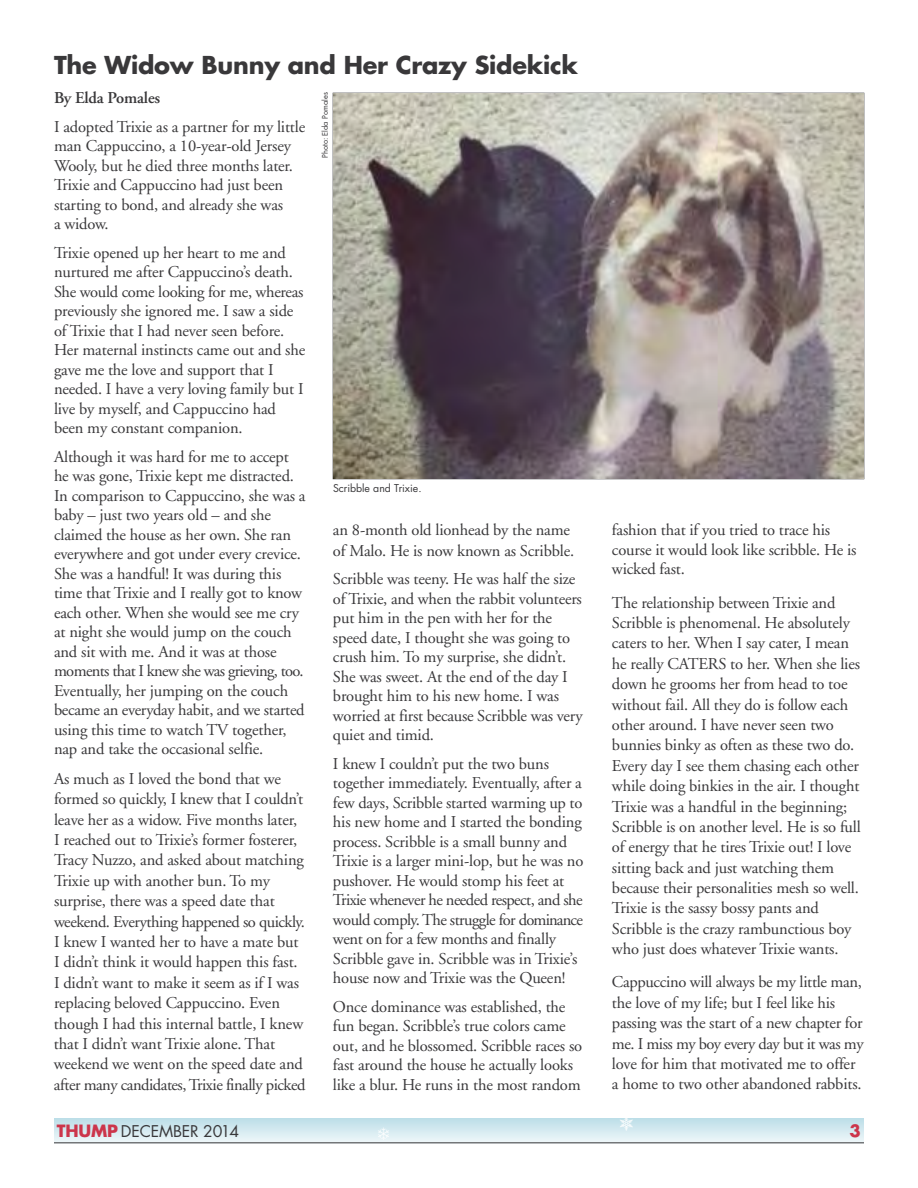
<style>
.page{position:relative;width:918px;height:1188px;background:#fff}
.page>*{position:absolute;margin:0;border:0;box-sizing:border-box;transform-origin:0 0}
.t1{font:700 24px "Futura";letter-spacing:-.01em;color:#39383a}
.t2{font:16.5px/19.5px "Adobe Garamond";letter-spacing:-.01em;color:#39383a}
.t3{font:600 16.5px "Adobe Garamond";letter-spacing:-.01em;color:#39383a}
.t4{font:700 16.5px "Futura";color:#cc354b}
.t5{font:15.75px "Futura";letter-spacing:-.01em;color:#39383a}
.t6{font:10.5px "Futura";color:#39383a}
.t7{font:7.5px "Futura";color:#39383a}
.s1{font-weight:700;font-size:16.5px;color:#cc354b}
</style>
<div class="page">
<svg style="left:54px;top:1118px;width:810px;height:24px;background:#d4e9f0"></svg>
<hr style="left:54px;top:1142px;width:810px;height:1px;background:#39383a">
<img style="left:333px;top:93px;width:531px;height:386px">
<svg style="left:620px;top:1118px;width:13px;height:13px"></svg>
<svg style="left:378px;top:1127px;width:11px;height:13px"></svg>
<h1 class="t1" style="left:54px;top:54px;width:525px">The Widow Bunny and Her Crazy Sidekick</h1>
<p class="t3" style="left:54px;top:92px;width:108px">By Elda Pomales</p>
<p class="t2" style="left:54px;top:118px;width:253px">I adopted Trixie as a partner for my little man Cappuccino, a 10-year-old Jersey<br>Wooly, but he died three months later.<br>Trixie and Cappuccino had just been starting to bond, and already she was<br>a widow.</p>
<p class="t2" style="left:54px;top:244px;width:253px">Trixie opened up her heart to me and nurtured me after Cappuccino’s death.<br>She would come looking for me, whereas previously she ignored me. I saw a side of Trixie that I had never seen before.<br>Her maternal instincts came out and she gave me the love and support that I needed. I have a very loving family but I live by myself, and Cappuccino had been my constant companion.</p>
<p class="t2" style="left:54px;top:448px;width:253px">Although it was hard for me to accept he was gone, Trixie kept me distracted.<br>In comparison to Cappuccino, she was a baby – just two years old – and she claimed the house as her own. She ran everywhere and got under every crevice.<br>She was a handful! It was during this time that Trixie and I really got to know each other. When she would see me cry at night she would jump on the couch and sit with me. And it was at those moments that I knew she was grieving, too.<br>Eventually, her jumping on the couch became an everyday habit, and we started using this time to watch TV together, nap and take the occasional selfie.</p>
<p class="t2" style="left:54px;top:770px;width:253px;line-height:20.4px">As much as I loved the bond that we formed so quickly, I knew that I couldn’t leave her as a widow. Five months later, I reached out to Trixie’s former fosterer, Tracy Nuzzo, and asked about matching Trixie up with another bun. To my surprise, there was a speed date that weekend. Everything happened so quickly.<br>I knew I wanted her to have a mate but I didn’t think it would happen this fast.<br>I didn’t want to make it seem as if I was replacing beloved Cappuccino. Even though I had this internal battle, I knew that I didn’t want Trixie alone. That weekend we went on the speed date and after many candidates, Trixie finally picked</p>
<p class="t7" style="left:322px;top:158px;width:67px;rotate:-90deg">Photo: Elda Pomales</p>
<p class="t6" style="left:333px;top:483px;width:90px">Scribble and Trixie.</p>
<p class="t2" style="left:333px;top:521px;width:243px;line-height:20.4px">an 8-month old lionhead by the name of Malo. He is now known as Scribble.</p>
<p class="t2" style="left:333px;top:571px;width:251px">Scribble was teeny. He was half the size of Trixie, and when the rabbit volunteers put him in the pen with her for the speed date, I thought she was going to crush him. To my surprise, she didn’t.<br>She was sweet. At the end of the day I brought him to his new home. I was worried at first because Scribble was very quiet and timid.</p>
<p class="t2" style="left:333px;top:755px;width:252px">I knew I couldn’t put the two buns together immediately. Eventually, after a few days, Scribble started warming up to his new home and I started the bonding process. Scribble is a small bunny and Trixie is a larger mini-lop, but he was no pushover. He would stomp his feet at Trixie whenever he needed respect, and she would comply. The struggle for dominance went on for a few months and finally Scribble gave in. Scribble was in Trixie’s house now and Trixie was the Queen!</p>
<p class="t2" style="left:333px;top:998px;width:251px">Once dominance was established, the fun began. Scribble’s true colors came out, and he blossomed. Scribble races so fast around the house he actually looks like a blur. He runs in the most random</p>
<p class="t2" style="left:612px;top:522px;width:246px">fashion that if you tried to trace his course it would look like scribble. He is wicked fast.</p>
<p class="t2" style="left:612px;top:594px;width:250px;line-height:20.4px">The relationship between Trixie and Scribble is phenomenal. He absolutely caters to her. When I say cater, I mean he really CATERS to her. When she lies down he grooms her from head to toe without fail. All they do is follow each other around. I have never seen two bunnies binky as often as these two do.<br>Every day I see them chasing each other while doing binkies in the air. I thought Trixie was a handful in the beginning; Scribble is on another level. He is so full of energy that he tires Trixie out! I love sitting back and just watching them because their personalities mesh so well.<br>Trixie is the sassy bossy pants and Scribble is the crazy rambunctious boy who just does whatever Trixie wants.</p>
<p class="t2" style="left:612px;top:973px;width:253px;line-height:20.4px">Cappuccino will always be my little man, the love of my life; but I feel like his passing was the start of a new chapter for me. I miss my boy every day but it was my love for him that motivated me to offer a home to two other abandoned rabbits.</p>
<p class="t5" style="left:57px;top:1124px;width:184px"><span class="s1">THUMP</span> DECEMBER 2014</p>
<p class="t4" style="left:849px;top:1123px;width:13px">3</p>
</div>
